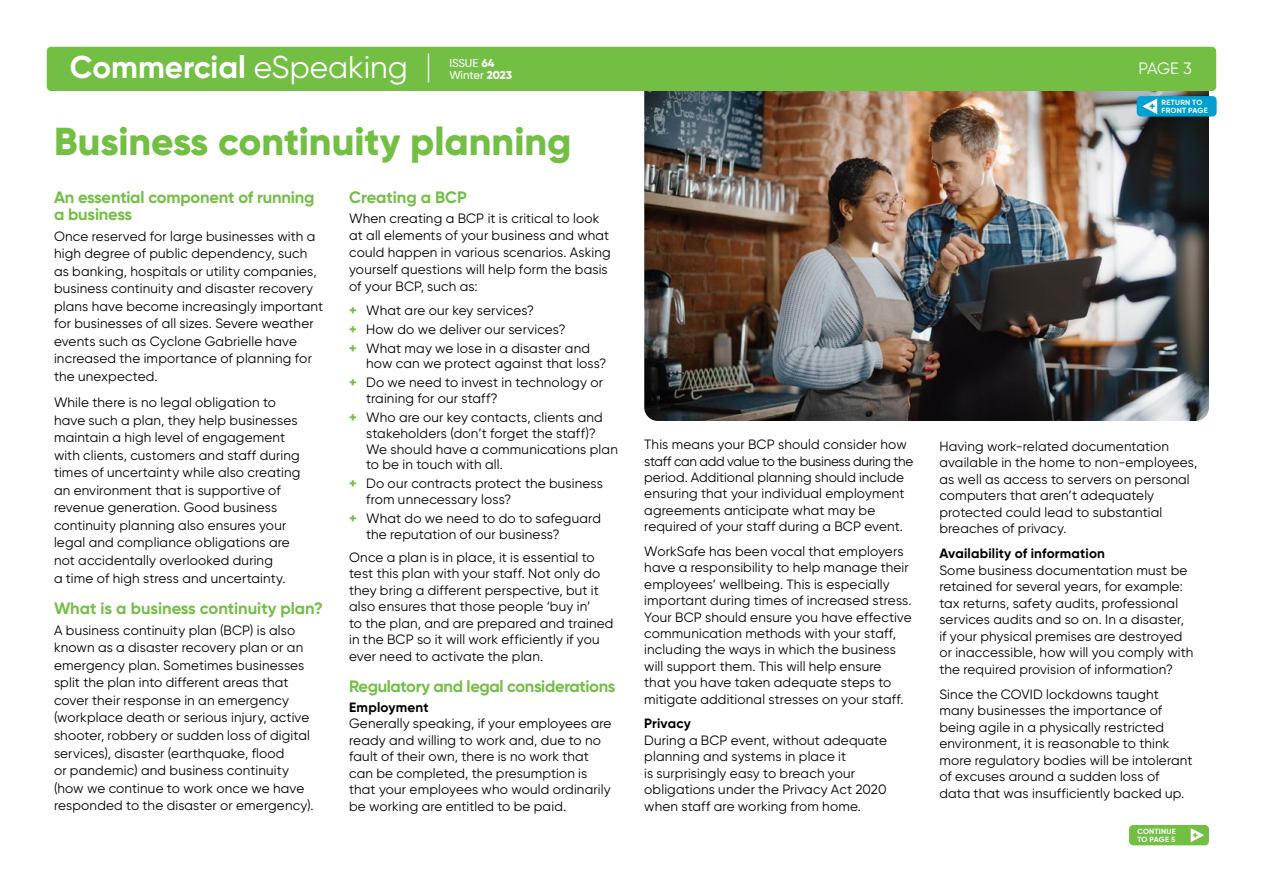
<style>
.page{position:relative;width:1263px;height:893px;background:#fff}
.page>*{position:absolute;margin:0;border:0;box-sizing:border-box;transform-origin:0 0}
.t1{font:800 39px "Gilroy";color:#72bf44}
.t2{font:700 31.5px "Gilroy";color:#fff}
.t3{font:700 16.5px/16.5px "Gilroy";letter-spacing:-.01em;color:#72bf44}
.t4{font:16.5px "Gilroy";color:#fff}
.t5{font:13.5px/16.5px "Gilroy";letter-spacing:.01em;color:#000}
.t6{font:700 13.5px "Gilroy";letter-spacing:.015em;color:#000}
.t7{font:500 11.4px/12.5px "Gilroy";color:#fff}
.t8{font:700 7.5px/7.5px "Gilroy";letter-spacing:.035em;color:#fff}
.s1{font-weight:400}
.s2{font-weight:800}
.s3{font-weight:800;color:#72bf44}
</style>
<div class="page">
<img style="left:644px;top:91px;width:565px;height:330px">
<div style="left:47px;top:47px;width:1169px;height:44px;background:#72bf44;border-radius:4px"></div>
<div style="left:1137px;top:96px;width:79px;height:21px;background:#00a0d2;border-radius:4px"></div>
<svg style="left:1142px;top:98px;width:15px;height:16px"></svg>
<svg style="left:428px;top:54px;width:1px;height:28px"></svg>
<div style="left:1129px;top:825px;width:80px;height:20px;background:#72bf44;border-radius:4px"></div>
<svg style="left:1191px;top:828px;width:13px;height:14px"></svg>
<h2 class="t2" style="left:70px;top:48px;width:340px">Commercial <span class="s1">eSpeaking</span></h2>
<p class="t7" style="left:449px;top:56px;width:64px">ISSUE <span class="s2">64<br></span>Winter <span class="s2">2023</span></p>
<h1 class="t1" style="left:54px;top:117px;width:519px">Business continuity planning</h1>
<p class="t3" style="left:54px;top:189px;width:262px">An essential component of running a business</p>
<p class="t5" style="left:54px;top:227px;width:271px;line-height:17.5px">Once reserved for large businesses with a high degree of public dependency, such as banking, hospitals or utility companies, business continuity and disaster recovery plans have become increasingly important for businesses of all sizes. Severe weather events such as Cyclone Gabrielle have increased the importance of planning for the unexpected.</p>
<p class="t5" style="left:54px;top:393px;width:248px;line-height:17.5px">While there is no legal obligation to have such a plan, they help businesses maintain a high level of engagement with clients, customers and staff during times of uncertainty while also creating an environment that is supportive of revenue generation. Good business continuity planning also ensures your legal and compliance obligations are not accidentally overlooked during<br>a time of high stress and uncertainty.</p>
<p class="t3" style="left:54px;top:600px;width:271px">What is a business continuity plan?</p>
<p class="t5" style="left:54px;top:621px;width:261px;line-height:17.5px">A business continuity plan (BCP) is also known as a disaster recovery plan or an emergency plan. Sometimes businesses split the plan into different areas that cover their response in an emergency (workplace death or serious injury, active shooter, robbery or sudden loss of digital services), disaster (earthquake, flood<br>or pandemic) and business continuity (how we continue to work once we have responded to the disaster or emergency).</p>
<p class="t3" style="left:349px;top:189px;width:119px">Creating a BCP</p>
<p class="t5" style="left:349px;top:210px;width:263px">When creating a BCP it is critical to look at all elements of your business and what could happen in various scenarios. Asking yourself questions will help form the basis of your BCP, such as:</p>
<p class="t5" style="left:349px;top:300px;width:242px;line-height:18.9px"><span class="s3">+</span> What are our key services?<br><span class="s3">+</span> How do we deliver our services?<br><span class="s3">+</span> What may we lose in a disaster and</p>
<p class="t5" style="left:349px;top:354px;width:259px;line-height:18.9px;text-align:right">how can we protect against that loss?<br><span class="s3">+</span> Do we need to invest in technology or</p>
<p class="t5" style="left:349px;top:389px;width:255px;line-height:18.9px;text-indent:17px">training for our staff?<br><span class="s3">+</span> Who are our key contacts, clients and</p>
<p class="t5" style="left:366px;top:425px;width:253px;line-height:15.8px">stakeholders (don’t forget the staff)?<br>We should have a communications plan to be in touch with all.</p>
<p class="t5" style="left:366px;top:475px;width:238px;line-height:15.8px;text-indent:-17px"><span class="s3">+</span> Do our contracts protect the business from unnecessary loss?</p>
<p class="t5" style="left:366px;top:510px;width:236px;line-height:15.8px;text-indent:-17px"><span class="s3">+</span> What do we need to do to safeguard the reputation of our business?</p>
<p class="t5" style="left:349px;top:548px;width:266px">Once a plan is in place, it is essential to test this plan with your staff. Not only do they bring a different perspective, but it also ensures that those people ‘buy in’<br>to the plan, and are prepared and trained in the BCP so it will work efficiently if you ever need to activate the plan.</p>
<p class="t3" style="left:349px;top:678px;width:268px">Regulatory and legal considerations</p>
<p class="t6" style="left:349px;top:698px;width:81px">Employment</p>
<p class="t5" style="left:349px;top:715px;width:264px">Generally speaking, if your employees are ready and willing to work and, due to no fault of their own, there is no work that can be completed, the presumption is that your employees who would ordinarily be working are entitled to be paid.</p>
<p class="t4" style="left:1138px;top:58px;width:55px">PAGE 3</p>
<p class="t8" style="left:1161px;top:99px;width:48px">RETURN TO<br>FRONT PAGE</p>
<p class="t5" style="left:644px;top:436px;width:271px">This means your BCP should consider how staff can add value to the business during the period. Additional planning should include ensuring that your individual employment agreements anticipate what may be required of your staff during a BCP event.</p>
<p class="t5" style="left:644px;top:543px;width:269px">WorkSafe has been vocal that employers have a responsibility to help manage their employees’ wellbeing. This is especially important during times of increased stress.<br>Your BCP should ensure you have effective communication methods with your staff, including the ways in which the business will support them. This will help ensure<br>that you have taken adequate steps to mitigate additional stresses on your staff.</p>
<p class="t6" style="left:644px;top:715px;width:48px">Privacy</p>
<p class="t5" style="left:644px;top:732px;width:244px">During a BCP event, without adequate planning and systems in place it<br>is surprisingly easy to breach your obligations under the Privacy Act 2020 when staff are working from home.</p>
<p class="t5" style="left:939px;top:438px;width:259px">Having work-related documentation available in the home to non-employees, as well as access to servers on personal computers that aren’t adequately protected could lead to substantial breaches of privacy.</p>
<p class="t6" style="left:939px;top:545px;width:167px">Availability of information</p>
<p class="t5" style="left:939px;top:562px;width:256px">Some business documentation must be retained for several years, for example: tax returns, safety audits, professional services audits and so on. In a disaster, if your physical premises are destroyed or inaccessible, how will you comply with the required provision of information?</p>
<p class="t5" style="left:939px;top:686px;width:255px">Since the COVID lockdowns taught many businesses the importance of being agile in a physically restricted environment, it is reasonable to think more regulatory bodies will be intolerant of excuses around a sudden loss of data that was insufficiently backed up.</p>
<p class="t8" style="left:1137px;top:828px;width:40px">CONTINUE<br>TO PAGE 5</p>
</div>
